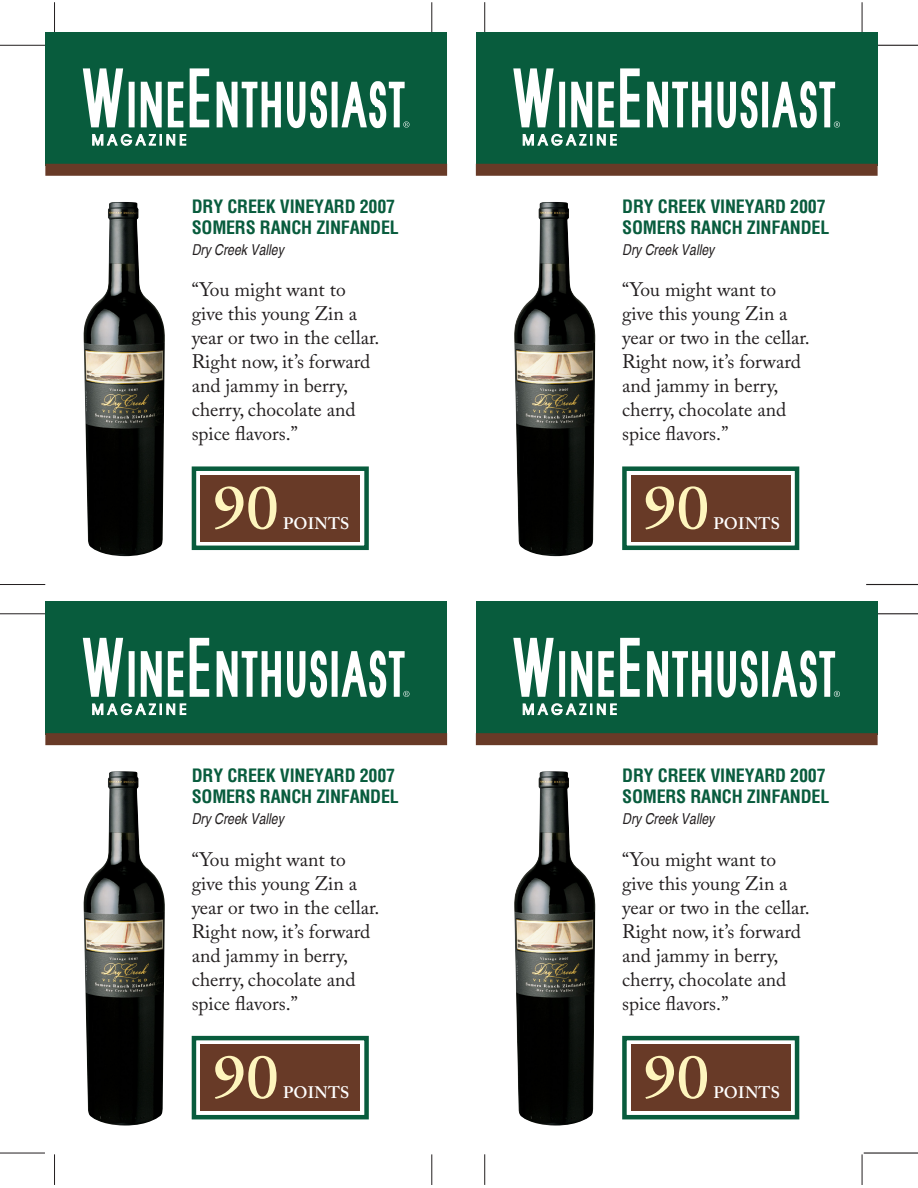
<style>
.page{position:relative;width:918px;height:1188px;background:#fff}
.page>*{position:absolute;margin:0;border:0;box-sizing:border-box;transform-origin:0 0}
.t1{font:700 59.85px "Sabon";color:#fef5bd}
.t2{font:19.5px/24px "Adobe Caslon Pro";color:#231f20}
.t3{font:700 condensed 18px "Helvetica";letter-spacing:-.01em;color:#085c3d}
.t4{font:600 16.5px "Adobe Caslon Pro";letter-spacing:.015em;color:#fff}
.t5{font:italic condensed 15px "Helvetica";color:#231f20}
</style>
<div class="page">
<hr style="left:0;top:45px;width:45px;height:1px;background:#231f20">
<hr style="left:864px;top:45px;width:54px;height:1px;background:#231f20">
<hr style="left:0;top:584px;width:45px;height:1px;background:#231f20">
<hr style="left:866px;top:584px;width:52px;height:1px;background:#231f20">
<hr style="left:0;top:613px;width:45px;height:1px;background:#231f20">
<hr style="left:866px;top:613px;width:52px;height:1px;background:#231f20">
<hr style="left:0;top:1153px;width:45px;height:1px;background:#231f20">
<hr style="left:864px;top:1152px;width:54px;height:2px;background:#231f20">
<hr style="left:54px;top:2px;width:1px;height:31px;background:#231f20">
<hr style="left:54px;top:1154px;width:1px;height:31px;background:#231f20">
<hr style="left:431px;top:2px;width:1px;height:31px;background:#231f20">
<hr style="left:431px;top:1154px;width:1px;height:31px;background:#231f20">
<hr style="left:484px;top:2px;width:1px;height:31px;background:#231f20">
<hr style="left:484px;top:1154px;width:1px;height:31px;background:#231f20">
<hr style="left:862px;top:2px;width:1px;height:31px;background:#231f20">
<hr style="left:862px;top:1154px;width:1px;height:31px;background:#231f20">
<div style="left:46px;top:32px;width:401px;height:133px;background:#085c3d"></div>
<svg style="left:82px;top:68px;width:327px;height:78px"></svg>
<img style="left:83px;top:202px;width:82px;height:354px">
<div style="left:45px;top:164px;width:402px;height:12px;background:#683a27"></div>
<div style="left:200px;top:475px;width:160px;height:67px;background:#683a27"></div>
<div style="left:192px;top:466px;width:177px;height:84px;border:4px solid #085c3d"></div>
<div style="left:46px;top:602px;width:401px;height:133px;background:#085c3d"></div>
<svg style="left:82px;top:637px;width:327px;height:79px"></svg>
<img style="left:83px;top:771px;width:82px;height:355px">
<div style="left:45px;top:733px;width:402px;height:12px;background:#683a27"></div>
<div style="left:200px;top:1044px;width:160px;height:67px;background:#683a27"></div>
<div style="left:192px;top:1036px;width:177px;height:83px;border:4px solid #085c3d"></div>
<div style="left:476px;top:32px;width:402px;height:133px;background:#085c3d"></div>
<svg style="left:513px;top:68px;width:327px;height:78px"></svg>
<img style="left:514px;top:202px;width:82px;height:354px">
<div style="left:476px;top:164px;width:402px;height:12px;background:#683a27"></div>
<div style="left:631px;top:475px;width:160px;height:67px;background:#683a27"></div>
<div style="left:622px;top:466px;width:177px;height:84px;border:4px solid #085c3d"></div>
<div style="left:476px;top:602px;width:402px;height:133px;background:#085c3d"></div>
<svg style="left:513px;top:637px;width:327px;height:79px"></svg>
<img style="left:514px;top:771px;width:82px;height:355px">
<div style="left:476px;top:733px;width:402px;height:12px;background:#683a27"></div>
<div style="left:631px;top:1044px;width:160px;height:67px;background:#683a27"></div>
<div style="left:622px;top:1036px;width:177px;height:83px;border:4px solid #085c3d"></div>
<p class="t3" style="left:192px;top:195px;width:205px">DRY CREEK VINEYARD 2007</p>
<p class="t3" style="left:192px;top:216px;width:209px">SOMERS RANCH ZINFANDEL</p>
<p class="t5" style="left:192px;top:241px;width:94px">Dry Creek Valley</p>
<p class="t2" style="left:192px;top:277px;width:189px">“You might want to give this young Zin a year or two in the cellar.<br>Right now, it’s forward and jammy in berry, cherry, chocolate and spice flavors.”</p>
<p class="t1" style="left:213px;top:471px;width:68px">90</p>
<p class="t4" style="left:283px;top:513px;width:68px">POINTS</p>
<p class="t3" style="left:192px;top:764px;width:205px">DRY CREEK VINEYARD 2007</p>
<p class="t3" style="left:192px;top:785px;width:209px">SOMERS RANCH ZINFANDEL</p>
<p class="t5" style="left:192px;top:810px;width:94px">Dry Creek Valley</p>
<p class="t2" style="left:192px;top:847px;width:189px">“You might want to give this young Zin a year or two in the cellar.<br>Right now, it’s forward and jammy in berry, cherry, chocolate and spice flavors.”</p>
<p class="t1" style="left:213px;top:1040px;width:68px">90</p>
<p class="t4" style="left:283px;top:1083px;width:68px">POINTS</p>
<p class="t3" style="left:622px;top:195px;width:205px">DRY CREEK VINEYARD 2007</p>
<p class="t3" style="left:622px;top:216px;width:209px">SOMERS RANCH ZINFANDEL</p>
<p class="t5" style="left:622px;top:241px;width:94px">Dry Creek Valley</p>
<p class="t2" style="left:622px;top:277px;width:189px">“You might want to give this young Zin a year or two in the cellar.<br>Right now, it’s forward and jammy in berry, cherry, chocolate and spice flavors.”</p>
<p class="t1" style="left:643px;top:471px;width:68px">90</p>
<p class="t4" style="left:714px;top:513px;width:68px">POINTS</p>
<p class="t3" style="left:622px;top:764px;width:205px">DRY CREEK VINEYARD 2007</p>
<p class="t3" style="left:622px;top:785px;width:209px">SOMERS RANCH ZINFANDEL</p>
<p class="t5" style="left:622px;top:810px;width:94px">Dry Creek Valley</p>
<p class="t2" style="left:622px;top:847px;width:189px">“You might want to give this young Zin a year or two in the cellar.<br>Right now, it’s forward and jammy in berry, cherry, chocolate and spice flavors.”</p>
<p class="t1" style="left:643px;top:1040px;width:68px">90</p>
<p class="t4" style="left:714px;top:1083px;width:68px">POINTS</p>
</div>
